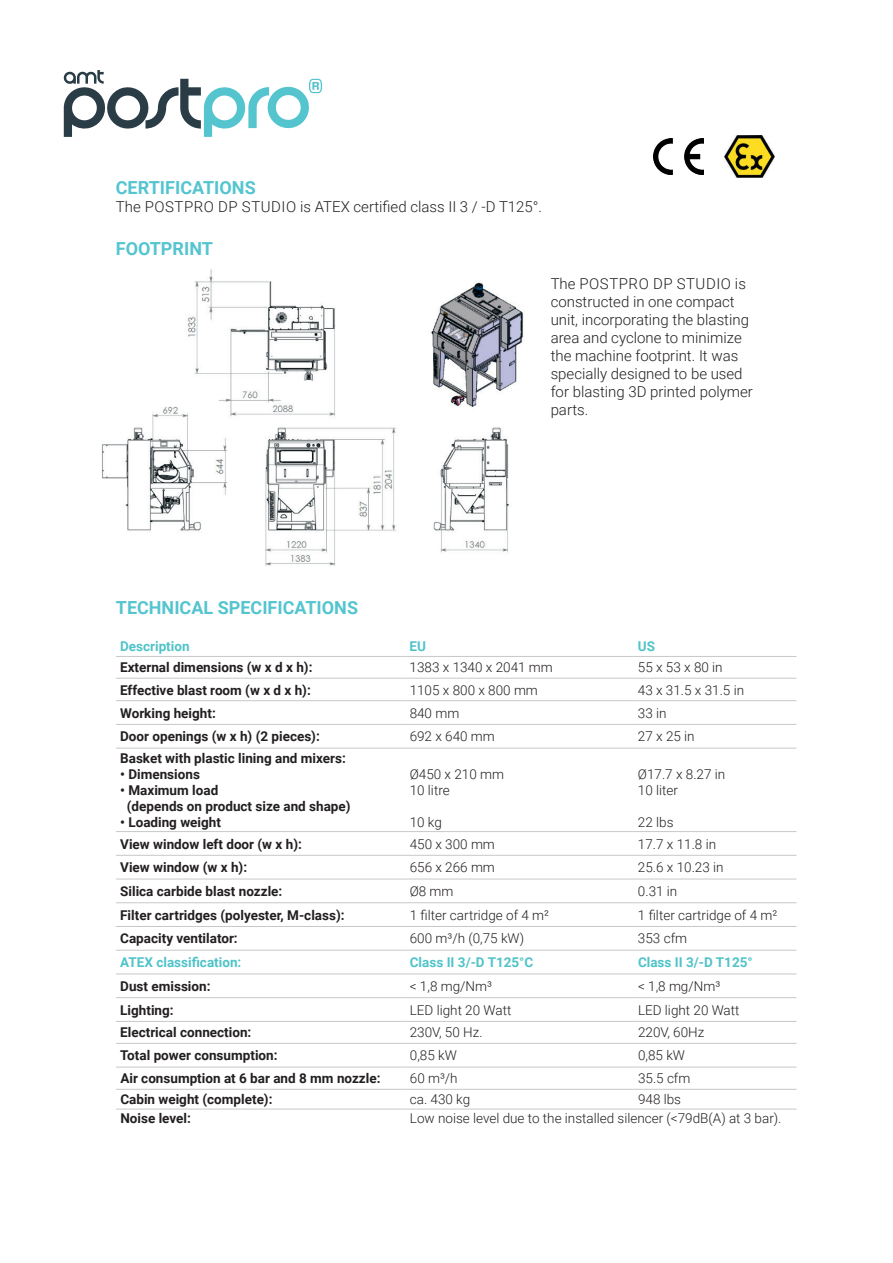
<style>
.page{position:relative;width:893px;height:1263px;background:#fff}
.page>*{position:absolute;margin:0;border:0;box-sizing:border-box;transform-origin:0 0}
.t1{font:700 18px "Roboto";color:#54c5cf}
.t2{font:300 15px/18px "Roboto";color:#231f20}
.t3{font:700 13.5px/16.2px "Roboto";color:#231f20}
.t4{font:300 13.5px/16.2px "Roboto";color:#231f20}
.t5{font:700 13.5px "Roboto";color:#50c3c9}
</style>
<div class="page">
<img style="left:101px;top:269px;width:422px;height:297px">
<img style="left:653px;top:139px;width:50px;height:35px">
<img style="left:725px;top:136px;width:50px;height:41px">
<svg style="left:64px;top:70px;width:258px;height:67px"></svg>
<hr style="left:116px;top:656px;width:289px;height:1px;background:#c6c8ca">
<hr style="left:405px;top:656px;width:229px;height:1px;background:#c6c8ca">
<hr style="left:634px;top:656px;width:163px;height:1px;background:#c6c8ca">
<hr style="left:116px;top:678px;width:289px;height:1px;background:#c6c8ca">
<hr style="left:405px;top:678px;width:229px;height:1px;background:#c6c8ca">
<hr style="left:634px;top:678px;width:163px;height:1px;background:#c6c8ca">
<hr style="left:116px;top:700px;width:289px;height:1px;background:#c6c8ca">
<hr style="left:405px;top:700px;width:229px;height:1px;background:#c6c8ca">
<hr style="left:634px;top:700px;width:163px;height:1px;background:#c6c8ca">
<hr style="left:116px;top:724px;width:289px;height:1px;background:#c6c8ca">
<hr style="left:405px;top:724px;width:229px;height:1px;background:#c6c8ca">
<hr style="left:634px;top:724px;width:163px;height:1px;background:#c6c8ca">
<hr style="left:116px;top:748px;width:289px;height:1px;background:#c6c8ca">
<hr style="left:405px;top:748px;width:229px;height:1px;background:#c6c8ca">
<hr style="left:634px;top:748px;width:163px;height:1px;background:#c6c8ca">
<hr style="left:116px;top:831px;width:289px;height:1px;background:#c6c8ca">
<hr style="left:405px;top:831px;width:229px;height:1px;background:#c6c8ca">
<hr style="left:634px;top:831px;width:163px;height:1px;background:#c6c8ca">
<hr style="left:116px;top:855px;width:289px;height:1px;background:#c6c8ca">
<hr style="left:405px;top:855px;width:229px;height:1px;background:#c6c8ca">
<hr style="left:634px;top:855px;width:163px;height:1px;background:#c6c8ca">
<hr style="left:116px;top:879px;width:289px;height:1px;background:#c6c8ca">
<hr style="left:405px;top:879px;width:229px;height:1px;background:#c6c8ca">
<hr style="left:634px;top:879px;width:163px;height:1px;background:#c6c8ca">
<hr style="left:116px;top:902px;width:289px;height:1px;background:#c6c8ca">
<hr style="left:405px;top:902px;width:229px;height:1px;background:#c6c8ca">
<hr style="left:634px;top:902px;width:163px;height:1px;background:#c6c8ca">
<hr style="left:116px;top:926px;width:289px;height:1px;background:#c6c8ca">
<hr style="left:405px;top:926px;width:229px;height:1px;background:#c6c8ca">
<hr style="left:634px;top:926px;width:163px;height:1px;background:#c6c8ca">
<hr style="left:116px;top:950px;width:289px;height:1px;background:#c6c8ca">
<hr style="left:405px;top:950px;width:229px;height:1px;background:#c6c8ca">
<hr style="left:634px;top:950px;width:163px;height:1px;background:#c6c8ca">
<hr style="left:116px;top:973px;width:289px;height:1px;background:#c6c8ca">
<hr style="left:405px;top:973px;width:229px;height:1px;background:#c6c8ca">
<hr style="left:634px;top:973px;width:163px;height:1px;background:#c6c8ca">
<hr style="left:116px;top:997px;width:289px;height:1px;background:#c6c8ca">
<hr style="left:405px;top:997px;width:229px;height:1px;background:#c6c8ca">
<hr style="left:634px;top:997px;width:163px;height:1px;background:#c6c8ca">
<hr style="left:116px;top:1021px;width:289px;height:1px;background:#c6c8ca">
<hr style="left:405px;top:1021px;width:229px;height:1px;background:#c6c8ca">
<hr style="left:634px;top:1021px;width:163px;height:1px;background:#c6c8ca">
<hr style="left:116px;top:1043px;width:289px;height:1px;background:#c6c8ca">
<hr style="left:405px;top:1043px;width:229px;height:1px;background:#c6c8ca">
<hr style="left:634px;top:1043px;width:163px;height:1px;background:#c6c8ca">
<hr style="left:116px;top:1067px;width:289px;height:1px;background:#c6c8ca">
<hr style="left:405px;top:1067px;width:229px;height:1px;background:#c6c8ca">
<hr style="left:634px;top:1067px;width:163px;height:1px;background:#c6c8ca">
<hr style="left:116px;top:1089px;width:289px;height:1px;background:#c6c8ca">
<hr style="left:405px;top:1089px;width:229px;height:1px;background:#c6c8ca">
<hr style="left:634px;top:1089px;width:163px;height:1px;background:#c6c8ca">
<hr style="left:116px;top:1109px;width:289px;height:1px;background:#c6c8ca">
<hr style="left:405px;top:1109px;width:229px;height:1px;background:#c6c8ca">
<hr style="left:634px;top:1109px;width:163px;height:1px;background:#c6c8ca">
<h1 class="t1" style="left:116px;top:175px;width:141px">CERTIFICATIONS</h1>
<p class="t2" style="left:116px;top:197px;width:428px">The POSTPRO DP STUDIO is ATEX certified class II 3 / -D T125°.</p>
<h1 class="t1" style="left:116px;top:236px;width:99px">FOOTPRINT</h1>
<p class="t2" style="left:551px;top:274px;width:204px">The POSTPRO DP STUDIO is constructed in one compact unit, incorporating the blasting area and cyclone to minimize the machine footprint. It was specially designed to be used for blasting 3D printed polymer parts.</p>
<h1 class="t1" style="left:116px;top:595px;width:244px">TECHNICAL SPECIFICATIONS</h1>
<p class="t5" style="left:120px;top:636px;width:71px">Description</p>
<p class="t5" style="left:410px;top:636px;width:18px">EU</p>
<p class="t5" style="left:638px;top:636px;width:19px">US</p>
<p class="t3" style="left:120px;top:659px;width:194px">External dimensions (w x d x h):</p>
<p class="t4" style="left:410px;top:659px;width:145px">1383 x 1340 x 2041 mm</p>
<p class="t4" style="left:638px;top:659px;width:86px">55 x 53 x 80 in</p>
<p class="t3" style="left:120px;top:681px;width:192px">Effective blast room (w x d x h):</p>
<p class="t4" style="left:410px;top:681px;width:130px">1105 x 800 x 800 mm</p>
<p class="t4" style="left:638px;top:681px;width:108px">43 x 31.5 x 31.5 in</p>
<p class="t3" style="left:120px;top:704px;width:97px">Working height:</p>
<p class="t4" style="left:410px;top:704px;width:51px">840 mm</p>
<p class="t4" style="left:638px;top:704px;width:30px">33 in</p>
<p class="t3" style="left:120px;top:728px;width:201px">Door openings (w x h) (2 pieces):</p>
<p class="t4" style="left:410px;top:728px;width:87px">692 x 640 mm</p>
<p class="t4" style="left:638px;top:728px;width:58px">27 x 25 in</p>
<p class="t3" style="left:120px;top:749px;width:227px">Basket with plastic lining and mixers:</p>
<p class="t3" style="left:120px;top:765px;width:81px">• Dimensions</p>
<p class="t3" style="left:127px;top:781px;width:225px;text-indent:-7px">• Maximum load<br>(depends on product size and shape)</p>
<p class="t3" style="left:120px;top:814px;width:102px">• Loading weight</p>
<p class="t4" style="left:410px;top:765px;width:96px">Ø450 x 210 mm<br>10 litre</p>
<p class="t4" style="left:410px;top:814px;width:34px">10 kg</p>
<p class="t4" style="left:638px;top:765px;width:89px">Ø17.7 x 8.27 in<br>10 liter</p>
<p class="t4" style="left:638px;top:814px;width:37px">22 lbs</p>
<p class="t3" style="left:120px;top:835px;width:183px">View window left door (w x h):</p>
<p class="t4" style="left:410px;top:835px;width:87px">450 x 300 mm</p>
<p class="t4" style="left:638px;top:835px;width:80px">17.7 x 11.8 in</p>
<p class="t3" style="left:120px;top:859px;width:128px">View window (w x h):</p>
<p class="t4" style="left:410px;top:859px;width:87px">656 x 266 mm</p>
<p class="t4" style="left:638px;top:859px;width:87px">25.6 x 10.23 in</p>
<p class="t3" style="left:120px;top:882px;width:164px">Silica carbide blast nozzle:</p>
<p class="t4" style="left:410px;top:882px;width:45px">Ø8 mm</p>
<p class="t4" style="left:638px;top:882px;width:41px">0.31 in</p>
<p class="t3" style="left:120px;top:906px;width:226px">Filter cartridges (polyester, M-class):</p>
<p class="t4" style="left:410px;top:906px;width:141px">1 filter cartridge of 4 m²</p>
<p class="t4" style="left:638px;top:906px;width:141px">1 filter cartridge of 4 m²</p>
<p class="t3" style="left:120px;top:930px;width:119px">Capacity ventilator:</p>
<p class="t4" style="left:410px;top:930px;width:116px">600 m³/h (0,75 kW)</p>
<p class="t4" style="left:638px;top:930px;width:51px">353 cfm</p>
<p class="t5" style="left:120px;top:953px;width:123px">ATEX classification:</p>
<p class="t5" style="left:410px;top:953px;width:125px">Class II 3/-D T125°C</p>
<p class="t5" style="left:638px;top:953px;width:116px">Class II 3/-D T125°</p>
<p class="t3" style="left:120px;top:977px;width:92px">Dust emission:</p>
<p class="t4" style="left:410px;top:977px;width:84px">&lt; 1,8 mg/Nm³</p>
<p class="t4" style="left:638px;top:977px;width:84px">&lt; 1,8 mg/Nm³</p>
<p class="t3" style="left:120px;top:1001px;width:55px">Lighting:</p>
<p class="t4" style="left:410px;top:1001px;width:103px">LED light 20 Watt</p>
<p class="t4" style="left:638px;top:1001px;width:103px">LED light 20 Watt</p>
<p class="t3" style="left:120px;top:1024px;width:133px">Electrical connection:</p>
<p class="t4" style="left:410px;top:1024px;width:74px">230V, 50 Hz.</p>
<p class="t4" style="left:638px;top:1024px;width:68px">220V, 60Hz</p>
<p class="t3" style="left:120px;top:1047px;width:159px">Total power consumption:</p>
<p class="t4" style="left:410px;top:1047px;width:49px">0,85 kW</p>
<p class="t4" style="left:638px;top:1047px;width:49px">0,85 kW</p>
<p class="t3" style="left:120px;top:1070px;width:262px">Air consumption at 6 bar and 8 mm nozzle:</p>
<p class="t4" style="left:410px;top:1070px;width:49px">60 m³/h</p>
<p class="t4" style="left:638px;top:1070px;width:54px">35.5 cfm</p>
<p class="t3" style="left:120px;top:1091px;width:154px">Cabin weight (complete):</p>
<p class="t4" style="left:410px;top:1091px;width:62px">ca. 430 kg</p>
<p class="t4" style="left:638px;top:1091px;width:45px">948 lbs</p>
<p class="t3" style="left:120px;top:1110px;width:72px">Noise level:</p>
<p class="t4" style="left:410px;top:1110px;width:373px">Low noise level due to the installed silencer (&lt;79dB(A) at 3 bar).</p>
</div>
